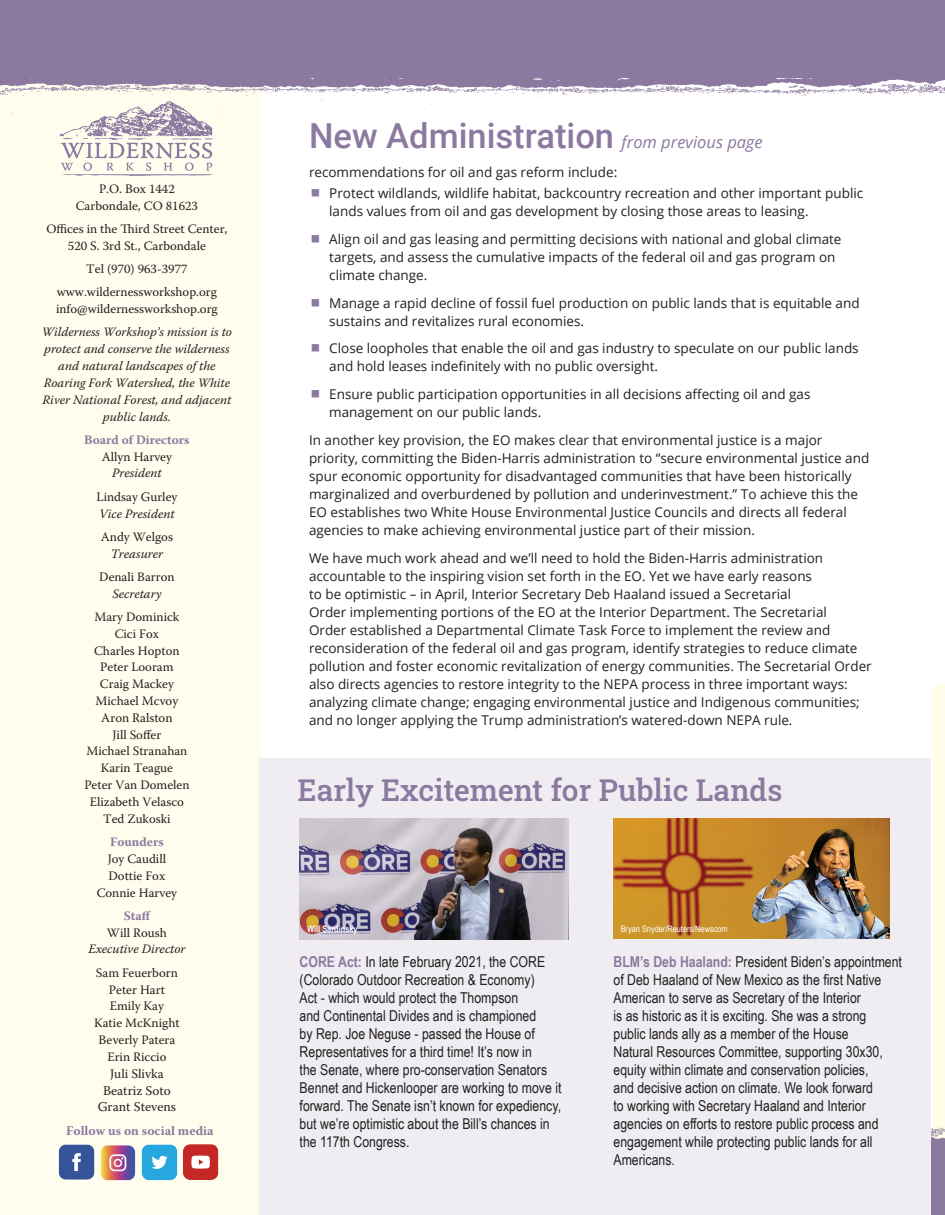
<style>
.page{position:relative;width:945px;height:1215px;background:#fff}
.page>*{position:absolute;margin:0;border:0;box-sizing:border-box;transform-origin:0 0}
.t1{font:500 34.5px "Roboto";color:#8c799f}
.t2{font:30px "Roboto Slab";color:#8c799f}
.t3{font:15px/18px "Arial Narrow";color:#231f20}
.t4{font:13.5px/18px "Open Sans";color:#231f20}
.t5{font:13.35px/16.8px "Warnock Pro";color:#231f20;text-align:center}
.t6{font:700 13.05px "Warnock Pro";color:#8c799f}
.t7{font:13.05px "Warnock Pro";color:#231f20}
.t8{font:12.9px/16.8px "Warnock Pro";color:#231f20;text-align:center}
.t9{font:italic 12.9px/16.8px "Warnock Pro";color:#231f20;text-align:center}
.t10{font:700 12.9px "Warnock Pro";color:#8c799f}
.t11{font:9px "Arial Narrow";color:#fff}
.t12{font:700 9px "Arial Narrow";color:#fff}
.s1{font-family:"Open Sans";font-weight:400;font-style:italic;font-size:16.5px}
.s2{font-weight:700;color:#8c799f}
</style>
<div class="page">
<div style="left:934px;top:684px;width:11px;height:514px;background:#fffde7"></div>
<div style="left:0;top:84px;width:261px;height:1131px;background:#fffdee"></div>
<div style="left:0;top:0;width:945px;height:78px;background:#8c799f"></div>
<img style="left:0;top:78px;width:945px;height:37px">
<img style="left:58px;top:1144px;width:37px;height:36px">
<img style="left:100px;top:1145px;width:36px;height:36px">
<img style="left:141px;top:1144px;width:37px;height:37px">
<img style="left:183px;top:1144px;width:36px;height:36px">
<svg style="left:60px;top:101px;width:153px;height:75px"></svg>
<div style="left:259px;top:759px;width:671px;height:456px;background:#efedf2"></div>
<img style="left:300px;top:818px;width:269px;height:121px">
<img style="left:613px;top:818px;width:277px;height:120px">
<p class="t8" style="left:76px;top:180px;width:124px">P.O. Box 1442<br>Carbondale, CO 81623</p>
<p class="t8" style="left:46px;top:220px;width:183px">Offices in the Third Street Center,<br>520 S. 3rd St., Carbondale</p>
<p class="t8" style="left:57px;top:257px;width:162px;line-height:23.2px">Tel (970) 963-3977 www.wildernessworkshop.org</p>
<p class="t8" style="left:56px;top:300px;width:163px">info@wildernessworkshop.org</p>
<p class="t9" style="left:42px;top:324px;width:192px">Wilderness Workshop’s mission is to protect and conserve the wilderness and natural landscapes of the<br>Roaring Fork Watershed, the White<br>River National Forest, and adjacent public lands.</p>
<p class="t10" style="left:84px;top:432px;width:107px">Board of Directors</p>
<p class="t8" style="left:102px;top:448px;width:72px">Allyn Harvey</p>
<p class="t9" style="left:112px;top:465px;width:51px">President</p>
<p class="t8" style="left:96px;top:488px;width:82px">Lindsay Gurley</p>
<p class="t9" style="left:99px;top:505px;width:77px">Vice President</p>
<p class="t8" style="left:101px;top:528px;width:74px">Andy Welgos</p>
<p class="t9" style="left:111px;top:545px;width:54px">Treasurer</p>
<p class="t8" style="left:99px;top:568px;width:77px">Denali Barron</p>
<p class="t9" style="left:112px;top:585px;width:50px">Secretary</p>
<p class="t8" style="left:84px;top:608px;width:107px">Mary Dominick<br>Cici Fox<br>Charles Hopton<br>Peter Looram<br>Craig Mackey<br>Michael Mcvoy<br>Aron Ralston<br>Jill Soffer<br>Michael Stranahan<br>Karin Teague<br>Peter Van Domelen<br>Elizabeth Velasco<br>Ted Zukoski</p>
<p class="t10" style="left:110px;top:834px;width:55px">Founders</p>
<p class="t8" style="left:97px;top:850px;width:82px">Joy Caudill<br>Dottie Fox<br>Connie Harvey</p>
<p class="t10" style="left:124px;top:908px;width:28px">Staff</p>
<p class="t8" style="left:107px;top:924px;width:61px">Will Roush</p>
<p class="t9" style="left:88px;top:941px;width:99px">Executive Director</p>
<p class="t8" style="left:94px;top:964px;width:87px">Sam Feuerborn<br>Peter Hart<br>Emily Kay<br>Katie McKnight<br>Beverly Patera<br>Erin Riccio</p>
<p class="t7" style="left:110px;top:1066px;width:55px">Juli Slivka</p>
<p class="t5" style="left:98px;top:1082px;width:80px">Beatriz Soto<br>Grant Stevens</p>
<p class="t6" style="left:66px;top:1123px;width:149px">Follow us on social media</p>
<h1 class="t1" style="left:309px;top:111px;width:455px">New Administration <span class="s1">from previous page</span></h1>
<p class="t4" style="left:329px;top:161px;width:536px;line-height:20.7px;text-indent:-20px">recommendations for oil and gas reform include:<br>Protect wildlands, wildlife habitat, backcountry recreation and other important public</p>
<p class="t4" style="left:329px;top:196px;width:514px;line-height:28px">lands values from oil and gas development by closing those areas to leasing.<br>Align oil and gas leasing and permitting decisions with national and global climate</p>
<p class="t4" style="left:329px;top:247px;width:508px">targets, and assess the cumulative impacts of the federal oil and gas program on climate change.</p>
<p class="t4" style="left:329px;top:293px;width:532px">Manage a rapid decline of fossil fuel production on public lands that is equitable and sustains and revitalizes rural economies.</p>
<p class="t4" style="left:329px;top:339px;width:531px">Close loopholes that enable the oil and gas industry to speculate on our public lands and hold leases indefinitely with no public oversight.</p>
<p class="t4" style="left:329px;top:385px;width:483px">Ensure public participation opportunities in all decisions affecting oil and gas management on our public lands.</p>
<p class="t4" style="left:309px;top:431px;width:562px">In another key provision, the EO makes clear that environmental justice is a major priority, committing the Biden-Harris administration to “secure environmental justice and spur economic opportunity for disadvantaged communities that have been historically marginalized and overburdened by pollution and underinvestment.” To achieve this the EO establishes two White House Environmental Justice Councils and directs all federal agencies to make achieving environmental justice part of their mission.</p>
<p class="t4" style="left:309px;top:549px;width:564px">We have much work ahead and we’ll need to hold the Biden-Harris administration accountable to the inspiring vision set forth in the EO. Yet we have early reasons<br>to be optimistic – in April, Interior Secretary Deb Haaland issued a Secretarial<br>Order implementing portions of the EO at the Interior Department. The Secretarial<br>Order established a Departmental Climate Task Force to implement the review and reconsideration of the federal oil and gas program, identify strategies to reduce climate pollution and foster economic revitalization of energy communities. The Secretarial Order also directs agencies to restore integrity to the NEPA process in three important ways: analyzing climate change; engaging environmental justice and Indigenous communities; and no longer applying the Trump administration’s watered-down NEPA rule.</p>
<h2 class="t2" style="left:298px;top:769px;width:486px">Early Excitement for Public Lands</h2>
<p class="t12" style="left:307px;top:922px;width:52px">Will Sardinsky</p>
<p class="t11" style="left:621px;top:922px;width:109px">Bryan Snyder/Reuters/Newscom</p>
<p class="t3" style="left:300px;top:952px;width:263px"><span class="s2">CORE Act:</span> In late February 2021, the CORE (Colorado Outdoor Recreation &amp; Economy)<br>Act - which would protect the Thompson<br>and Continental Divides and is championed<br>by Rep. Joe Neguse - passed the House of Representatives for a third time! It’s now in<br>the Senate, where pro-conservation Senators Bennet and Hickenlooper are working to move it forward. The Senate isn’t known for expediency, but we’re optimistic about the Bill’s chances in the 117th Congress.</p>
<p class="t3" style="left:614px;top:952px;width:290px"><span class="s2">BLM’s Deb Haaland:</span> President Biden’s appointment of Deb Haaland of New Mexico as the first Native American to serve as Secretary of the Interior<br>is as historic as it is exciting. She was a strong public lands ally as a member of the House<br>Natural Resources Committee, supporting 30x30, equity within climate and conservation policies,<br>and decisive action on climate. We look forward<br>to working with Secretary Haaland and Interior agencies on efforts to restore public process and engagement while protecting public lands for all Americans.</p>
</div>
